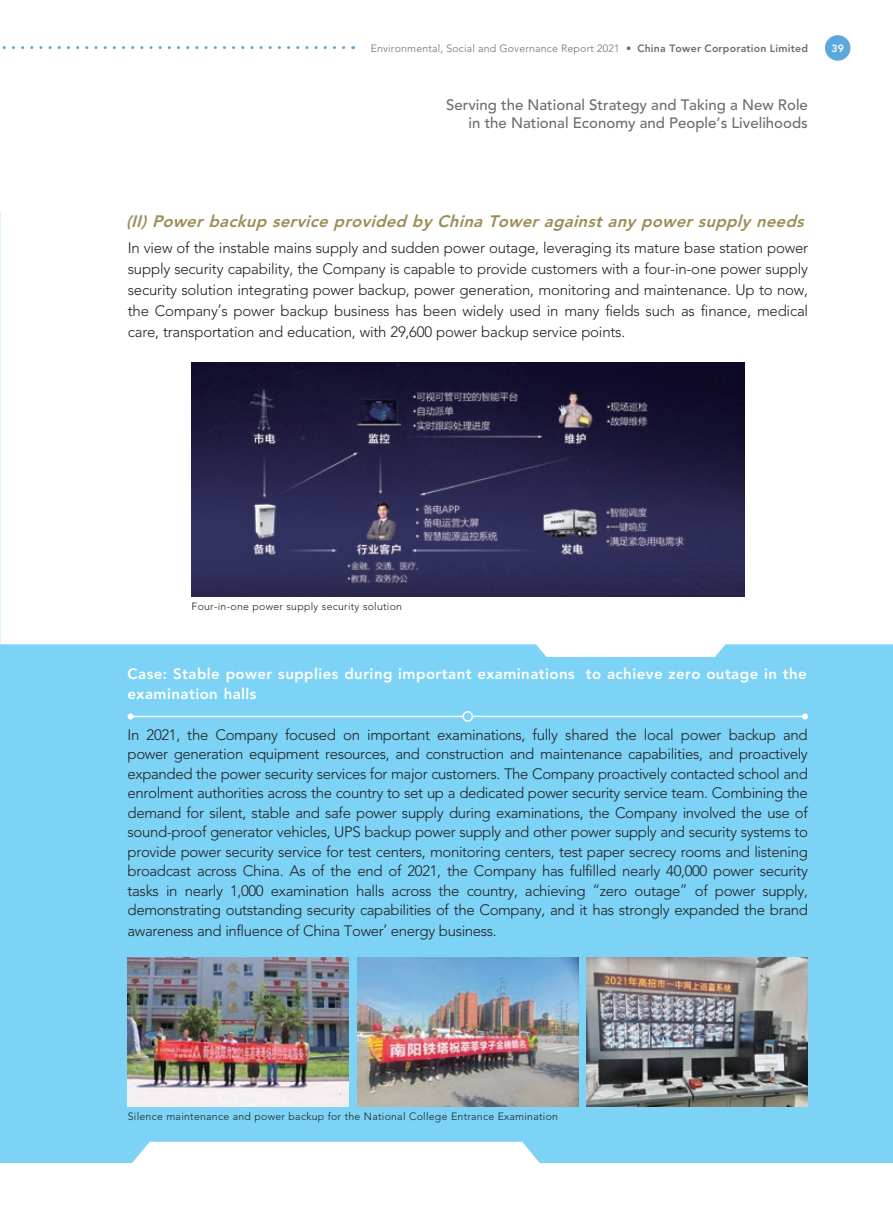
<style>
.page{position:relative;width:893px;height:1212px;background:#fff}
.page>*{position:absolute;margin:0;border:0;box-sizing:border-box;transform-origin:0 0}
.t1{font:italic 800 16.5px "Avenir LT Std";color:#9a8c56}
.t2{font:300 15px/19.5px "Avenir LT Std";letter-spacing:-.025em;color:#231f20;text-align:justify}
.t3{font:800 15px/20.2px "Avenir LT Std";letter-spacing:.03em;color:#fff}
.t4{font:500 15px/18px "Avenir LT Std";color:#6c6d70;text-align:right}
.t5{font:300 10.5px "Avenir LT Std";letter-spacing:.025em;color:#231f20}
.t6{font:300 10.5px "Avenir LT Std";letter-spacing:.02em;color:#6c6d70}
.t7{font:800 10.5px "Avenir LT Std";color:#fff}
.s1{font-weight:800}
</style>
<div class="page">
<div style="left:825px;top:35px;width:25px;height:26px;background:#5ba8dc;border-radius:50%"></div>
<svg style="left:2px;top:46px;width:342px;height:3px"></svg>
<img style="left:192px;top:362px;width:552px;height:234px">
<div style="left:0;top:644px;width:893px;height:519px;background:#7cd3f6"></div>
<hr style="left:131px;top:716px;width:674px;height:1px;background:#fff">
<svg style="left:128px;top:713px;width:6px;height:6px"></svg>
<svg style="left:802px;top:713px;width:6px;height:6px"></svg>
<div style="left:463px;top:712px;width:9px;height:9px;background:#7cd3f6;border-radius:50%"></div>
<div style="left:462px;top:711px;width:11px;height:11px;border:2px solid #fff;border-radius:50%"></div>
<img style="left:128px;top:958px;width:221px;height:148px">
<img style="left:357px;top:958px;width:221px;height:148px">
<img style="left:587px;top:958px;width:221px;height:148px">
<p class="t6" style="left:371px;top:42px;width:439px">Environmental, Social and Governance Report 2021 • <span class="s1">China Tower Corporation Limited</span></p>
<p class="t7" style="left:831px;top:42px;width:14px">39</p>
<p class="t4" style="left:446px;top:96px;width:363px">Serving the National Strategy and Taking a New Role in the National Economy and People’s Livelihoods</p>
<p class="t1" style="left:126px;top:212px;width:684px">(II)Powerbackup service provided by China Toweragainstany powersupply needs</p>
<p class="t2" style="left:128px;top:237px;width:682px;line-height:21px">In view of the instable mains supply and sudden power outage, leveraging its mature base station power supply security capability, the Company is capable to provide customers with a four-in-one power supply security solution integrating power backup, power generation, monitoring and maintenance. Up to now, the Company’s power backup business has been widely used in many fields such as finance, medical care, transportation and education, with 29,600 power backup service points.</p>
<p class="t5" style="left:192px;top:600px;width:212px">Four-in-one power supply security solution</p>
<p class="t3" style="left:128px;top:664px;width:681px">Case: Stable power supplies during important examinations to achieve zero outage in the examination halls</p>
<p class="t2" style="left:128px;top:725px;width:682px">In 2021, the Company focused on important examinations, fully shared the local power backup and power generation equipment resources, and construction and maintenance capabilities, and proactively expanded the power security services for major customers. The Company proactively contacted school and enrolment authorities across the country to set up a dedicated power security service team. Combining the demand for silent, stable and safe power supply during examinations, the Company involved the use of sound-proof generator vehicles, UPS backup power supply and other power supply and security systems to provide power security service for test centers, monitoring centers, test paper secrecy rooms and listening broadcast across China. As of the end of 2021, the Company has fulfilled nearly 40,000 power security tasks in nearly 1,000 examination halls across the country, achieving “zero outage” of power supply, demonstrating outstanding security capabilities of the Company, and it has strongly expanded the brand</p>
<p class="t2" style="left:128px;top:921px;width:371px">awareness and influence of China Tower’ energy business.</p>
<p class="t5" style="left:128px;top:1110px;width:432px">Silence maintenance and power backup for the National College Entrance Examination</p>
</div>
